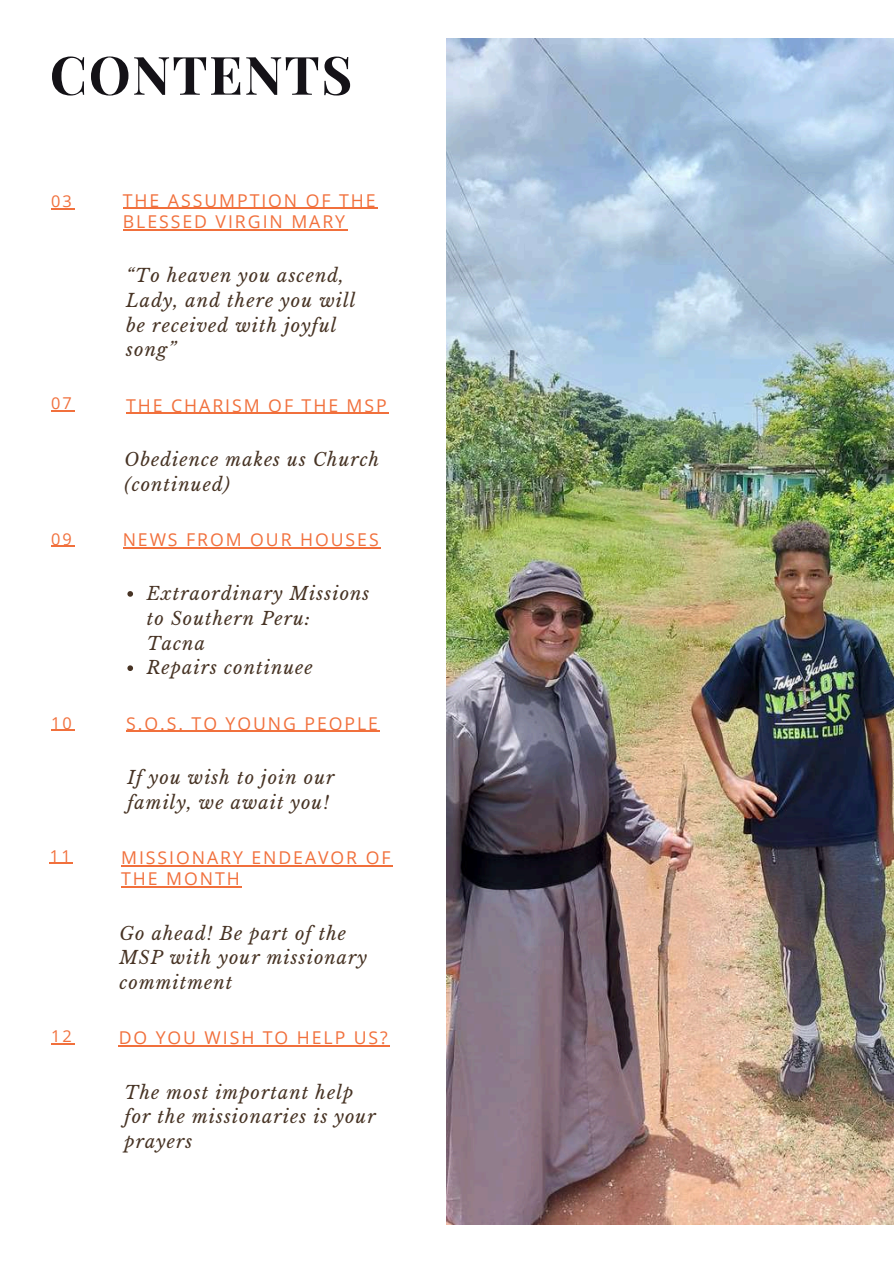
<style>
.page{position:relative;width:894px;height:1264px;background:#fff}
.page>*{position:absolute;margin:0;border:0;box-sizing:border-box;transform-origin:0 0}
.t1{font:700 52.95px "Playfair Display";letter-spacing:.03em;color:#141217}
.t2{font:italic 18px/24.8px "Libre Baskerville";letter-spacing:.06em;color:#473324}
.t3{font:17.7px/21.3px "Open Sans";letter-spacing:.11em;color:#f1703c}
.t4{font:16.35px "Open Sans";letter-spacing:.14em;color:#f1703c}
</style>
<div class="page">
<img style="left:446px;top:39px;width:447px;height:1185px">
<svg style="left:51px;top:208px;width:23px;height:1px"></svg>
<hr style="left:123px;top:208px;width:254px;height:1px;background:#f1703c">
<hr style="left:123px;top:229px;width:224px;height:1px;background:#f1703c">
<svg style="left:51px;top:410px;width:23px;height:1px"></svg>
<hr style="left:126px;top:413px;width:262px;height:1px;background:#f1703c">
<svg style="left:51px;top:546px;width:23px;height:1px"></svg>
<hr style="left:123px;top:547px;width:257px;height:1px;background:#f1703c">
<svg style="left:51px;top:729px;width:23px;height:1px"></svg>
<hr style="left:119px;top:1045px;width:270px;height:1px;background:#f1703c">
<svg style="left:127px;top:591px;width:6px;height:5px"></svg>
<svg style="left:127px;top:665px;width:6px;height:6px"></svg>
<svg style="left:51px;top:1043px;width:23px;height:1px"></svg>
<hr style="left:126px;top:730px;width:254px;height:2px;background:#f1703c">
<hr style="left:121px;top:865px;width:271px;height:1px;background:#f1703c">
<hr style="left:121px;top:886px;width:121px;height:1px;background:#f1703c">
<svg style="left:50px;top:863px;width:23px;height:1px"></svg>
<h1 class="t1" style="left:50px;top:37px;width:304px">CONTENTS</h1>
<p class="t4" style="left:51px;top:189px;width:22px">03</p>
<p class="t3" style="left:123px;top:189px;width:254px">THE ASSUMPTION OF THE<br>BLESSED VIRGIN MARY</p>
<p class="t2" style="left:126px;top:263px;width:231px">“To heaven you ascend,<br>Lady, and there you will be received with joyful song”</p>
<p class="t4" style="left:51px;top:392px;width:22px">07</p>
<p class="t3" style="left:126px;top:394px;width:262px">THE CHARISM OF THE MSP</p>
<p class="t2" style="left:124px;top:447px;width:256px">Obedience makes us Church (continued)</p>
<p class="t4" style="left:51px;top:527px;width:22px">09</p>
<p class="t3" style="left:123px;top:528px;width:257px">NEWS FROM OUR HOUSES</p>
<p class="t2" style="left:147px;top:581px;width:224px">Extraordinary Missions to Southern Peru:<br>Tacna<br>Repairs continuee</p>
<p class="t4" style="left:51px;top:711px;width:22px">10</p>
<p class="t3" style="left:126px;top:712px;width:253px">S.O.S. TO YOUNG PEOPLE</p>
<p class="t2" style="left:127px;top:765px;width:208px">If you wish to join our family, we await you!</p>
<p class="t4" style="left:50px;top:844px;width:22px">11</p>
<p class="t3" style="left:121px;top:846px;width:271px">MISSIONARY ENDEAVOR OF<br>THE MONTH</p>
<p class="t2" style="left:119px;top:920px;width:249px">Go ahead! Be part of the<br>MSP with your missionary commitment</p>
<p class="t4" style="left:51px;top:1024px;width:22px">12</p>
<p class="t3" style="left:119px;top:1026px;width:270px">DO YOU WISH TO HELP US?</p>
<p class="t2" style="left:124px;top:1079px;width:252px">The most important help for the missionaries is your prayers</p>
</div>
